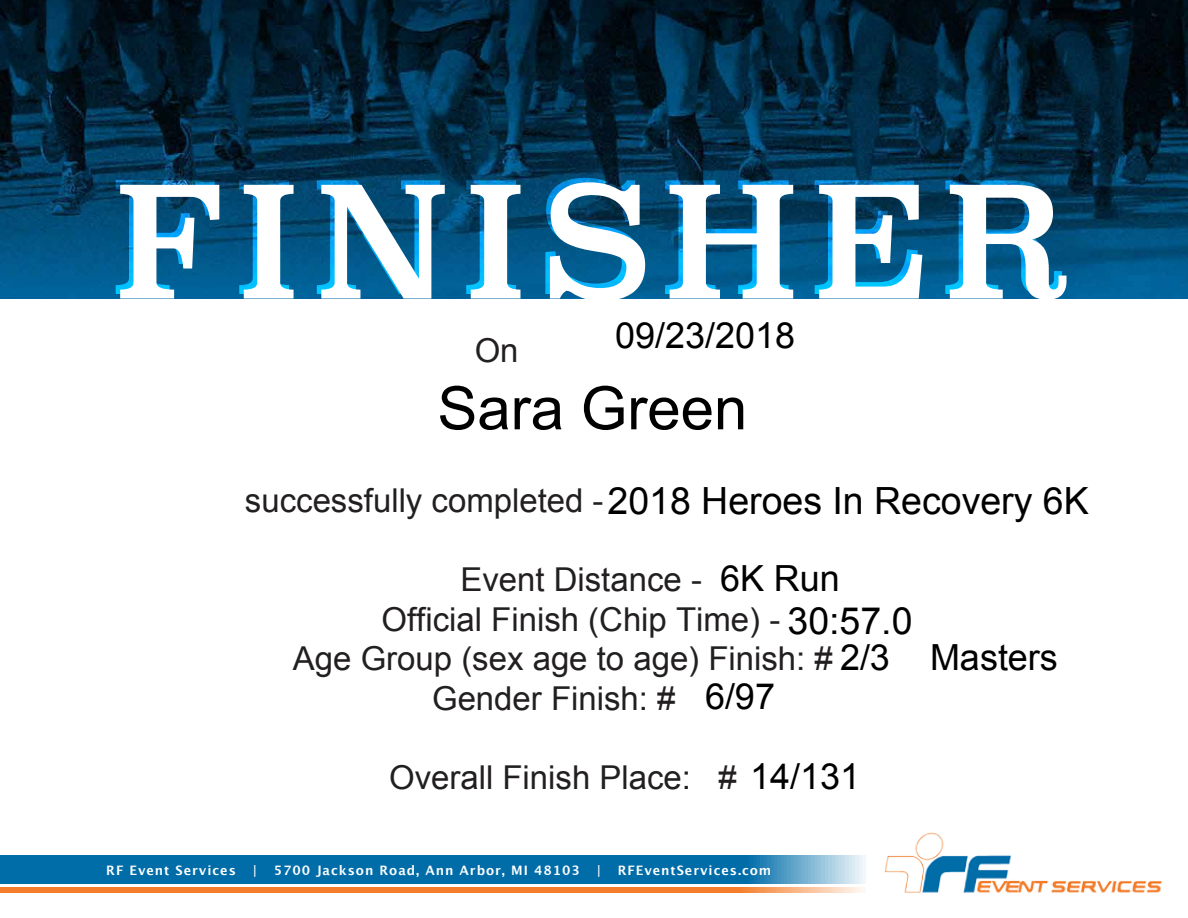
<style>
.page{position:relative;width:1188px;height:918px;background:#fff}
.page>*{position:absolute;margin:0;border:0;box-sizing:border-box;transform-origin:0 0}
.t1{font:153px "Superclarendon";letter-spacing:.1em;color:#fff}
.t2{font:60px "Arial";color:#000}
.t3{font:37.5px "Arial";color:#000}
.t4{font:36px "Arial";color:#000}
.t5{font:32.85px "Arial";color:#221f20}
.t6{font:700 13.05px "Lucida Grande";letter-spacing:.075em;color:#fff}
.s1{font-size:36px;color:#000}
</style>
<div class="page">
<img style="left:0;top:0;width:1188px;height:298px">
<img style="left:884px;top:832px;width:278px;height:61px">
<svg style="left:0;top:856px;width:865px;height:27px;background:#1076ae"></svg>
<svg style="left:0;top:887px;width:865px;height:5px;background:#f48739"></svg>
<h1 class="t1" style="left:110px;top:135px;width:957px">FINISHER</h1>
<p class="t5" style="left:475px;top:328px;width:45px">On</p>
<p class="t4" style="left:615px;top:315px;width:182px">09/23/2018</p>
<h2 class="t2" style="left:437px;top:375px;width:311px">Sara Green</h2>
<p class="t3" style="left:608px;top:480px;width:483px">2018 Heroes In Recovery 6K</p>
<p class="t5" style="left:245px;top:479px;width:360px">successfully completed -</p>
<p class="t4" style="left:720px;top:558px;width:121px">6K Run</p>
<p class="t5" style="left:460px;top:558px;width:243px">Event Distance -</p>
<p class="t5" style="left:382px;top:598px;width:400px">Official Finish (Chip Time) -</p>
<p class="t5" style="left:293px;top:637px;width:599px">Age Group (sex age to age) Finish: # <span class="s1">2/3</span></p>
<p class="t5" style="left:432px;top:677px;width:245px">Gender Finish: #</p>
<p class="t3" style="left:788px;top:600px;width:127px">30:57.0</p>
<p class="t4" style="left:705px;top:677px;width:72px">6/97</p>
<p class="t5" style="left:389px;top:756px;width:472px">Overall Finish Place: # <span class="s1">14/131</span></p>
<p class="t4" style="left:930px;top:638px;width:129px">Masters</p>
<p class="t6" style="left:106px;top:860px;width:131px">RF Event Services</p>
<p class="t6" style="left:252px;top:860px;width:6px">|</p>
<p class="t6" style="left:274px;top:860px;width:308px">5700 Jackson Road, Ann Arbor, MI 48103</p>
<p class="t6" style="left:596px;top:860px;width:6px">|</p>
<p class="t6" style="left:618px;top:860px;width:155px">RFEventServices.com</p>
</div>
